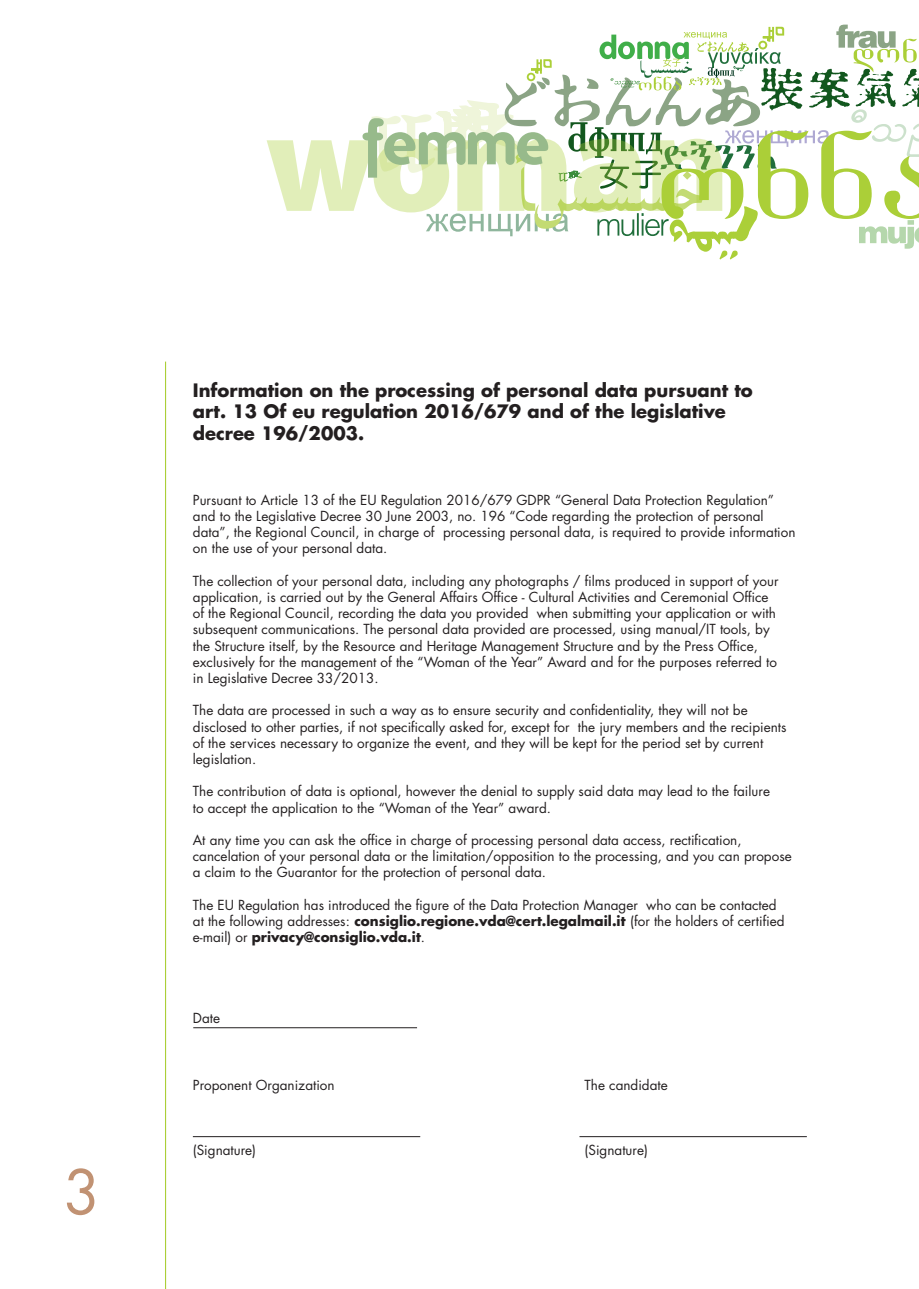
<style>
.page{position:relative;width:919px;height:1289px;background:#fff}
.page>*{position:absolute;margin:0;border:0;box-sizing:border-box;transform-origin:0 0}
.t1{font:60px "Futura";color:#c19273}
.t2{font:700 18px/21.6px "Futura";color:#231f20}
.t3{font:13.5px/16.2px "Futura";color:#231f20}
.s1{font-weight:700}
</style>
<div class="page">
<svg style="left:266px;top:25px;width:652px;height:234px"></svg>
<hr style="left:165px;top:361px;width:1px;height:927px;background:#abcf38">
<hr style="left:193px;top:1136px;width:227px;height:1px;background:#231f20">
<hr style="left:579px;top:1136px;width:227px;height:1px;background:#231f20">
<hr style="left:193px;top:1027px;width:224px;height:1px;background:#231f20">
<h1 class="t1" style="left:63px;top:1150px;width:38px">3</h1>
<h2 class="t2" style="left:193px;top:378px;width:561px">Information on the processing of personal data pursuant to art. 13 Of eu regulation 2016/679 and of the legislative decree 196/2003.</h2>
<p class="t3" style="left:193px;top:491px;width:604px">Pursuant to Article 13 of the EU Regulation 2016/679 GDPR “General Data Protection Regulation” and to the Legislative Decree 30 June 2003, no. 196 “Code regarding the protection of personal data”, the Regional Council, in charge of processing personal data, is required to provide information on the use of your personal data.</p>
<p class="t3" style="left:193px;top:572px;width:587px">The collection of your personal data, including any photographs / films produced in support of your application, is carried out by the General Affairs Office - Cultural Activities and Ceremonial Office of the Regional Council, recording the data you provided when submitting your application or with subsequent communications. The personal data provided are processed, using manual/IT tools, by the Structure itself, by the Resource and Heritage Management Structure and by the Press Office, exclusively for the management of the “Woman of the Year” Award and for the purposes referred to in Legislative Decree 33/2013.</p>
<p class="t3" style="left:193px;top:702px;width:595px">The data are processed in such a way as to ensure security and confidentiality, they will not be disclosed to other parties, if not specifically asked for, except for the jury members and the recipients of the services necessary to organize the event, and they will be kept for the period set by current legislation.</p>
<p class="t3" style="left:193px;top:783px;width:578px">The contribution of data is optional, however the denial to supply said data may lead to the failure to accept the application to the “Woman of the Year” award.</p>
<p class="t3" style="left:193px;top:831px;width:600px">At any time you can ask the office in charge of processing personal data access, rectification, cancelation of your personal data or the limitation/opposition to the processing, and you can propose a claim to the Guarantor for the protection of personal data.</p>
<p class="t3" style="left:193px;top:896px;width:593px">The EU Regulation has introduced the figure of the Data Protection Manager who can be contacted at the following addresses: <span class="s1">consiglio.regione.vda@cert.legalmail.it</span> (for the holders of certified e-mail) or <span class="s1">privacy@consiglio.vda.it</span>.</p>
<p class="t3" style="left:193px;top:1010px;width:29px">Date</p>
<p class="t3" style="left:193px;top:1076px;width:143px">Proponent Organization</p>
<p class="t3" style="left:584px;top:1076px;width:85px">The candidate</p>
<p class="t3" style="left:193px;top:1141px;width:65px">(Signature)</p>
<p class="t3" style="left:584px;top:1141px;width:65px">(Signature)</p>
</div>
